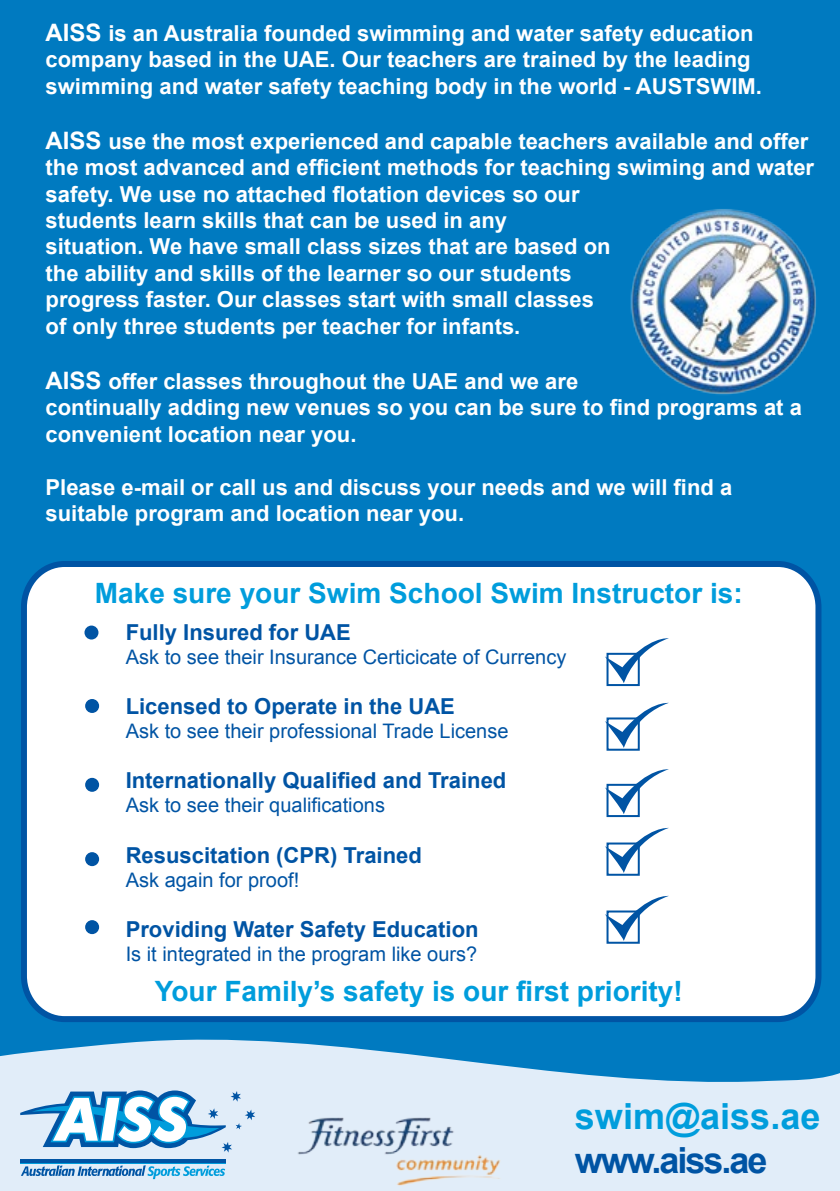
<style>
.page{position:relative;width:840px;height:1191px;background:#fff}
.page>*{position:absolute;margin:0;border:0;box-sizing:border-box;transform-origin:0 0}
.t1{font:700 36px/43.2px "Arial";color:#009ddc}
.t2{font:700 28px "Arial";color:#009ddc}
.t3{font:700 22px/26.4px "Arial";color:#fff}
.t4{font:700 22px "Arial";color:#0054a4}
.t5{font:20px "Arial";color:#0054a4}
.s1{font-size:24px}
.s2{color:#0054a4}
</style>
<div class="page">
<div style="left:0;top:0;width:839px;height:1191px;background:#007ac0"></div>
<img style="left:630px;top:209px;width:192px;height:806px">
<div style="left:24px;top:564px;width:794px;height:455px;background:#fff;border-radius:42px"></div>
<div style="left:21px;top:561px;width:800px;height:461px;border:6px solid #0054a4;border-radius:42px"></div>
<svg style="left:0;top:1039px;width:839px;height:152px;fill:#e1edf9"></svg>
<div style="left:606px;top:653px;width:33px;height:33px;border:2px solid #0054a4"></div>
<svg style="left:605px;top:638px;width:63px;height:45px"></svg>
<div style="left:606px;top:717px;width:33px;height:33px;border:2px solid #0054a4"></div>
<svg style="left:605px;top:702px;width:63px;height:46px"></svg>
<div style="left:606px;top:784px;width:33px;height:33px;border:2px solid #0054a4"></div>
<svg style="left:605px;top:769px;width:63px;height:45px"></svg>
<div style="left:606px;top:842px;width:33px;height:33px;border:2px solid #0054a4"></div>
<svg style="left:605px;top:827px;width:63px;height:46px"></svg>
<div style="left:606px;top:910px;width:33px;height:33px;border:2px solid #0054a4"></div>
<svg style="left:605px;top:895px;width:63px;height:46px"></svg>
<svg style="left:20px;top:1162px;width:196px;height:2px"></svg>
<hr style="left:20px;top:1159px;width:206px;height:3px;background:#0054a4">
<svg style="left:20px;top:1090px;width:196px;height:62px;background:#95c3e3"></svg>
<svg style="left:21px;top:1165px;width:195px;height:14px;background:#94c1e2"></svg>
<div style="left:84px;top:625px;width:14px;height:14px;background:#0054a4;border-radius:50%"></div>
<div style="left:85px;top:699px;width:14px;height:14px;background:#0054a4;border-radius:50%"></div>
<div style="left:85px;top:778px;width:14px;height:14px;background:#0054a4;border-radius:50%"></div>
<div style="left:85px;top:852px;width:14px;height:14px;background:#0054a4;border-radius:50%"></div>
<div style="left:85px;top:920px;width:14px;height:14px;background:#0054a4;border-radius:50%"></div>
<img style="left:216px;top:1015px;width:368px;height:176px">
<p class="t3" style="left:46px;top:21px;width:717px"><span class="s1">AISS</span> is an Australia founded swimming and water safety education company based in the UAE. Our teachers are trained by the leading swimming and water safety teaching body in the world - AUSTSWIM.</p>
<p class="t3" style="left:46px;top:129px;width:769px"><span class="s1">AISS</span> use the most experienced and capable teachers available and offer the most advanced and efficient methods for teaching swiming and water safety. We use no attached flotation devices so our<br>students learn skills that can be used in any<br>situation. We have small class sizes that are based on<br>the ability and skills of the learner so our students<br>progress faster. Our classes start with small classes<br>of only three students per teacher for infants.</p>
<p class="t3" style="left:46px;top:369px;width:757px"><span class="s1">AISS</span> offer classes throughout the UAE and we are<br>continually adding new venues so you can be sure to find programs at a convenient location near you.</p>
<p class="t3" style="left:46px;top:474px;width:687px">Please e-mail or call us and discuss your needs and we will find a suitable program and location near you.</p>
<p class="t2" style="left:95px;top:574px;width:649px">Make sure your Swim School Swim Instructor is:</p>
<p class="t4" style="left:126px;top:617px;width:226px">Fully Insured for UAE</p>
<p class="t5" style="left:126px;top:643px;width:442px">Ask to see their Insurance Certicicate of Currency</p>
<p class="t4" style="left:126px;top:691px;width:330px">Licensed to Operate in the UAE</p>
<p class="t5" style="left:126px;top:718px;width:384px">Ask to see their professional Trade License</p>
<p class="t4" style="left:126px;top:766px;width:382px">Internationally Qualified and Trained</p>
<p class="t5" style="left:126px;top:792px;width:260px">Ask to see their qualifications</p>
<p class="t4" style="left:126px;top:840px;width:297px">Resuscitation (CPR) Trained</p>
<p class="t5" style="left:126px;top:866px;width:175px">Ask again for proof!</p>
<p class="t4" style="left:126px;top:915px;width:354px">Providing Water Safety Education</p>
<p class="t5" style="left:126px;top:941px;width:353px">Is it integrated in the program like ours?</p>
<p class="t2" style="left:155px;top:972px;width:529px">Your Family’s safety is our first priority!</p>
<p class="t1" style="left:574px;top:1096px;width:247px">swim@aiss.ae <span class="s2">www.aiss.ae</span></p>
</div>
